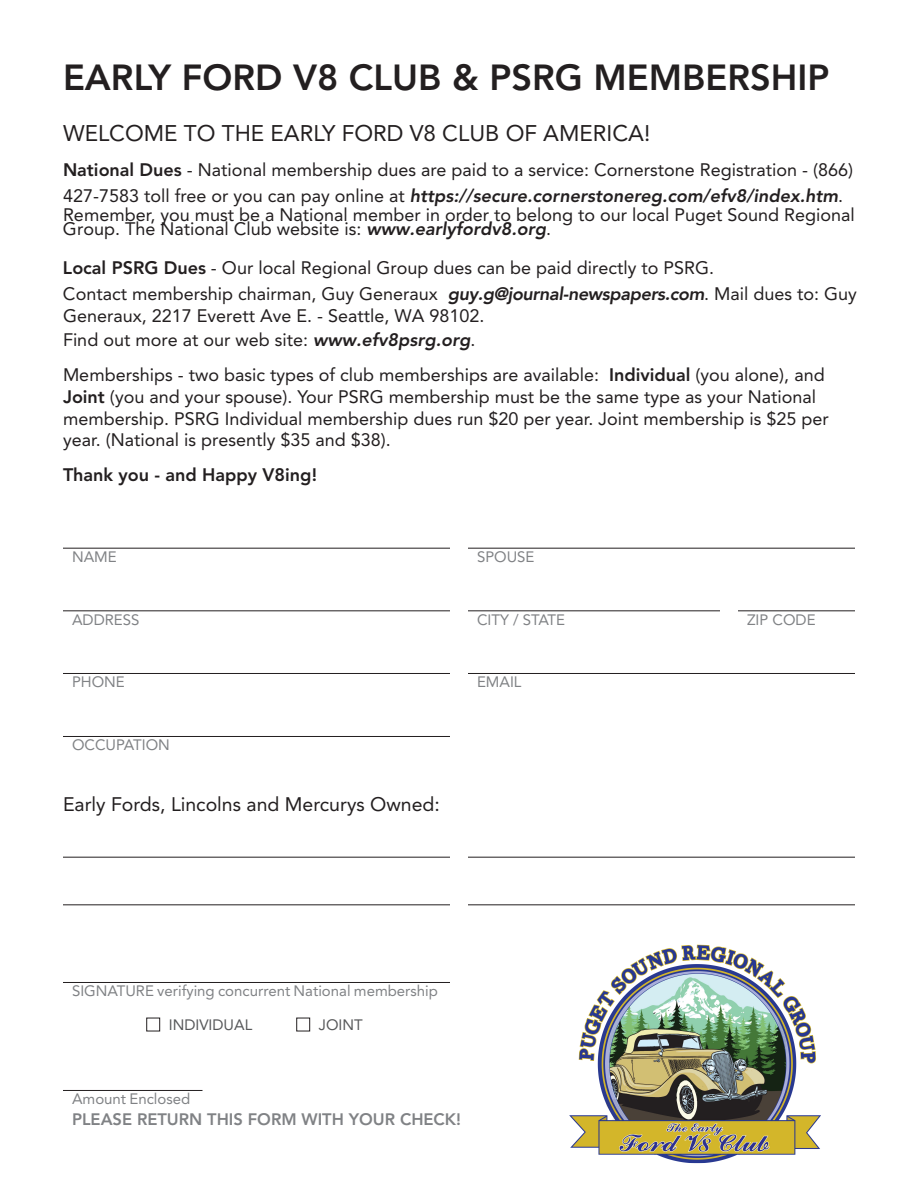
<style>
.page{position:relative;width:918px;height:1188px;background:#fff}
.page>*{position:absolute;margin:0;border:0;box-sizing:border-box;transform-origin:0 0}
.t1{font:800 36px "Avenir";color:#231f20}
.t2{font:22.5px "Avenir";color:#231f20}
.t3{font:19.5px "Avenir";color:#231f20}
.t4{font:18px/21.6px "Avenir";color:#231f20}
.t5{font:800 18px "Avenir";color:#231f20}
.t6{font:800 16.5px "Avenir";color:#808285}
.t7{font:15px "Avenir";color:#808285}
.t8{font:15px "Avenir";color:#57585a}
.s1{font-weight:800}
.s2{font-weight:800;font-style:italic}
</style>
<div class="page">
<hr style="left:63px;top:548px;width:387px;height:1px;background:#231f20">
<hr style="left:63px;top:673px;width:387px;height:1px;background:#231f20">
<hr style="left:63px;top:610px;width:387px;height:1px;background:#231f20">
<hr style="left:468px;top:548px;width:387px;height:1px;background:#231f20">
<hr style="left:468px;top:673px;width:387px;height:1px;background:#231f20">
<hr style="left:468px;top:610px;width:252px;height:1px;background:#231f20">
<hr style="left:738px;top:610px;width:117px;height:1px;background:#231f20">
<hr style="left:63px;top:736px;width:387px;height:1px;background:#231f20">
<hr style="left:63px;top:857px;width:387px;height:1px;background:#231f20">
<hr style="left:63px;top:904px;width:387px;height:1px;background:#231f20">
<hr style="left:468px;top:857px;width:387px;height:1px;background:#231f20">
<hr style="left:468px;top:904px;width:387px;height:1px;background:#231f20">
<hr style="left:63px;top:982px;width:387px;height:1px;background:#231f20">
<div style="left:146px;top:1018px;width:14px;height:13px;border:1px solid #231f20"></div>
<div style="left:296px;top:1018px;width:14px;height:13px;border:1px solid #231f20"></div>
<hr style="left:63px;top:1090px;width:139px;height:1px;background:#231f20">
<img style="left:569px;top:944px;width:252px;height:220px">
<p class="t1" style="left:63px;top:57px;width:768px">EARLY FORD V8 CLUB &amp; PSRG MEMBERSHIP</p>
<p class="t2" style="left:63px;top:120px;width:589px">WELCOME TO THE EARLY FORD V8 CLUB OF AMERICA!</p>
<p class="t4" style="left:63px;top:157px;width:792px;line-height:26px"><span class="s1">National Dues</span> - National membership dues are paid to a service: Cornerstone Registration - (866)<br>427-7583 toll free or you can pay online at <span class="s2">https://secure.cornerstonereg.com/efv8/index.htm</span>.</p>
<p class="t4" style="left:63px;top:208px;width:793px;line-height:14.4px">Remember, you must be a National member in order to belong to our local Puget Sound Regional<br>Group. The National Club website is: <span class="s2">www.earlyfordv8.org</span>.</p>
<p class="t4" style="left:63px;top:255px;width:795px;line-height:26px"><span class="s1">Local PSRG Dues</span> - Our local Regional Group dues can be paid directly to PSRG.<br>Contact membership chairman, Guy Generaux <span class="s2">guy.g@journal-newspapers.com</span>. Mail dues to: Guy</p>
<p class="t4" style="left:63px;top:304px;width:423px;line-height:24px">Generaux, 2217 Everett Ave E. - Seattle, WA 98102.<br>Find out more at our web site: <span class="s2">www.efv8psrg.org</span>.</p>
<p class="t4" style="left:63px;top:364px;width:767px">Memberships - two basic types of club memberships are available: <span class="s1">Individual</span> (you alone), and <span class="s1">Joint</span> (you and your spouse). Your PSRG membership must be the same type as your National membership. PSRG Individual membership dues run $20 per year. Joint membership is $25 per year. (National is presently $35 and $38).</p>
<p class="t5" style="left:63px;top:464px;width:255px">Thank you - and Happy V8ing!</p>
<p class="t7" style="left:72px;top:548px;width:46px">NAME</p>
<p class="t7" style="left:72px;top:611px;width:69px">ADDRESS</p>
<p class="t7" style="left:72px;top:673px;width:54px">PHONE</p>
<p class="t7" style="left:72px;top:736px;width:99px">OCCUPATION</p>
<p class="t3" style="left:63px;top:793px;width:378px">Early Fords, Lincolns and Mercurys Owned:</p>
<p class="t7" style="left:477px;top:548px;width:59px">SPOUSE</p>
<p class="t7" style="left:477px;top:611px;width:90px">CITY / STATE</p>
<p class="t7" style="left:747px;top:611px;width:70px">ZIP CODE</p>
<p class="t7" style="left:477px;top:673px;width:46px">EMAIL</p>
<p class="t7" style="left:72px;top:982px;width:368px">SIGNATURE verifying concurrent National membership</p>
<p class="t8" style="left:169px;top:1017px;width:85px">INDIVIDUAL</p>
<p class="t8" style="left:319px;top:1017px;width:45px">JOINT</p>
<p class="t7" style="left:72px;top:1090px;width:120px">Amount Enclosed</p>
<p class="t6" style="left:72px;top:1110px;width:391px">PLEASE RETURN THIS FORM WITH YOUR CHECK!</p>
</div>
